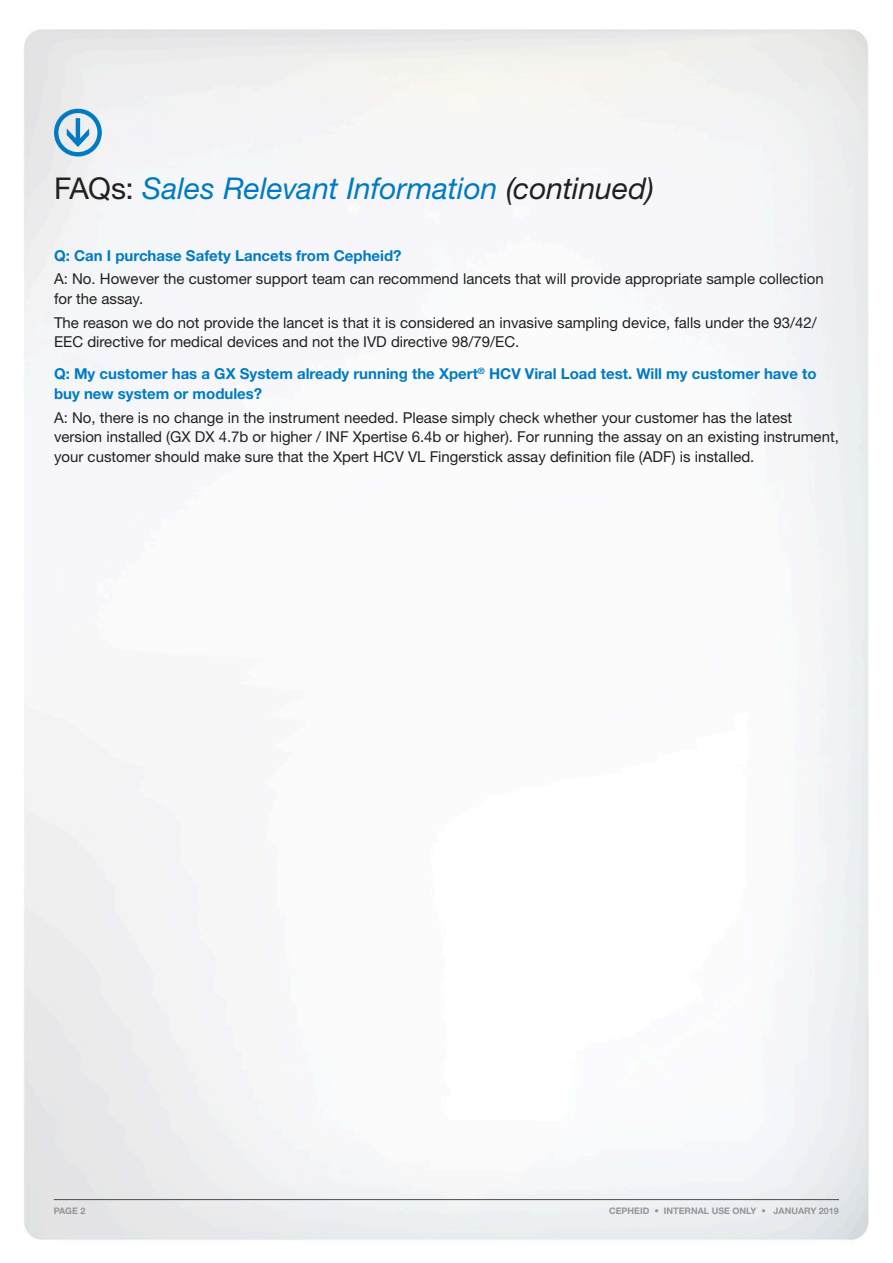
<style>
.page{position:relative;width:893px;height:1263px;background:#fff}
.page>*{position:absolute;margin:0;border:0;box-sizing:border-box;transform-origin:0 0}
.CEP__Article_Headlin{font:italic 30px "Helvetica Neue LT Std";color:#007bc3}
.CEP__Body{font:15px/19.5px "Helvetica Neue LT Std";color:#231f20}
.CEP__Question{font:700 15px/19.5px "Helvetica Neue LT Std";color:#007bc3}
.t1{font:700 9px "Helvetica Neue LT Std";color:#939598}
.s1{font-style:normal;color:#231f20}
.s2{color:#231f20}
</style>
<div class="page">
<svg style="left:54px;top:109px;width:48px;height:48px"></svg>
<hr style="left:54px;top:1199px;width:785px;height:1px;background:#4b4c4d">
<p class="CEP__Article_Headlin" style="left:54px;top:170px;width:601px"><span class="s1">FAQs:</span> Sales Relevant Information <span class="s2">(continued)</span></p>
<p class="CEP__Question" style="left:54px;top:245px;width:349px">Q: Can I purchase Safety Lancets from Cepheid?</p>
<p class="CEP__Body" style="left:54px;top:269px;width:771px">A: No. However the customer support team can recommend lancets that will provide appropriate sample collection for the assay.</p>
<p class="CEP__Body" style="left:54px;top:312px;width:764px">The reason we do not provide the lancet is that it is considered an invasive sampling device, falls under the 93/42/<br>EEC directive for medical devices and not the IVD directive 98/79/EC.</p>
<p class="CEP__Question" style="left:54px;top:364px;width:764px">Q: My customer has a GX System already running the Xpert<sup>®</sup> HCV Viral Load test. Will my customer have to buy new system or modules?</p>
<p class="CEP__Body" style="left:54px;top:407px;width:786px">A: No, there is no change in the instrument needed. Please simply check whether your customer has the latest version installed (GX DX 4.7b or higher / INF Xpertise 6.4b or higher). For running the assay on an existing instrument, your customer should make sure that the Xpert HCV VL Fingerstick assay definition file (ADF) is installed.</p>
<p class="t1" style="left:54px;top:1205px;width:33px">PAGE 2</p>
<p class="t1" style="left:609px;top:1205px;width:231px">CEPHEID • INTERNAL USE ONLY • JANUARY 2019</p>
</div>
